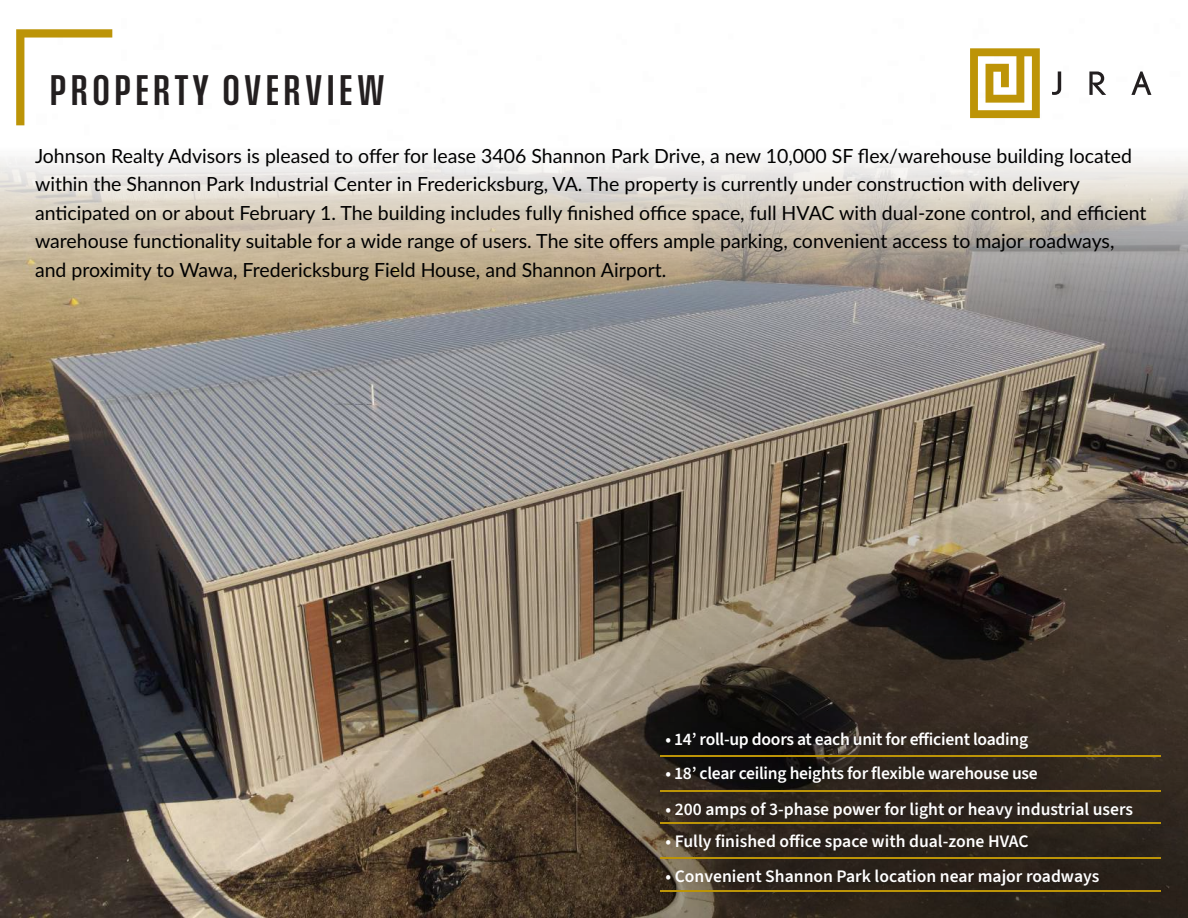
<style>
.page{position:relative;width:1188px;height:918px;background:#fff}
.page>*{position:absolute;margin:0;border:0;box-sizing:border-box;transform-origin:0 0}
.t1{font:45px "Field Gothic No.34 Demi X Cond";letter-spacing:.1em;color:#231f20}
.t2{font:19.5px/28.5px "Lato";color:#000}
.t3{font:600 17.7px "Source Sans 3";letter-spacing:-.005em;color:#fff}
</style>
<div class="page">
<img style="left:0;top:29px;width:1188px;height:310px">
<img style="left:0;top:339px;width:1188px;height:579px">
<svg style="left:16px;top:29px;width:96px;height:96px"></svg>
<svg style="left:1089px;top:72px;width:17px;height:23px"></svg>
<svg style="left:1131px;top:72px;width:20px;height:23px"></svg>
<svg style="left:1052px;top:71px;width:9px;height:24px"></svg>
<svg style="left:970px;top:48px;width:70px;height:70px"></svg>
<hr style="left:660px;top:891px;width:500px;height:1px;background:#bc9407">
<hr style="left:660px;top:857px;width:500px;height:1px;background:#bc9407">
<hr style="left:660px;top:822px;width:500px;height:1px;background:#bc9407">
<hr style="left:660px;top:791px;width:500px;height:1px;background:#bc9407">
<hr style="left:660px;top:756px;width:500px;height:1px;background:#bc9407">
<h1 class="t1" style="left:50px;top:68px;width:336px">PROPERTY OVERVIEW</h1>
<p class="t2" style="left:35px;top:141px;width:1113px">Johnson Realty Advisors is pleased to offer for lease 3406 Shannon Park Drive, a new 10,000 SF flex/warehouse building located within the Shannon Park Industrial Center in Fredericksburg, VA. The property is currently under construction with delivery anticipated on or about February 1. The building includes fully finished office space, full HVAC with dual-zone control, and efficient warehouse functionality suitable for a wide range of users. The site offers ample parking, convenient access to major roadways, and proximity to Wawa, Fredericksburg Field House, and Shannon Airport.</p>
<p class="t3" style="left:666px;top:728px;width:364px">• 14’ roll-up doors at each unit for efficient loading</p>
<p class="t3" style="left:666px;top:762px;width:374px">• 18’ clear ceiling heights for flexible warehouse use</p>
<p class="t3" style="left:666px;top:797px;width:469px">• 200 amps of 3-phase power for light or heavy industrial users</p>
<p class="t3" style="left:666px;top:830px;width:365px">• Fully finished office space with dual-zone HVAC</p>
<p class="t3" style="left:666px;top:865px;width:435px">• Convenient Shannon Park location near major roadways</p>
</div>
